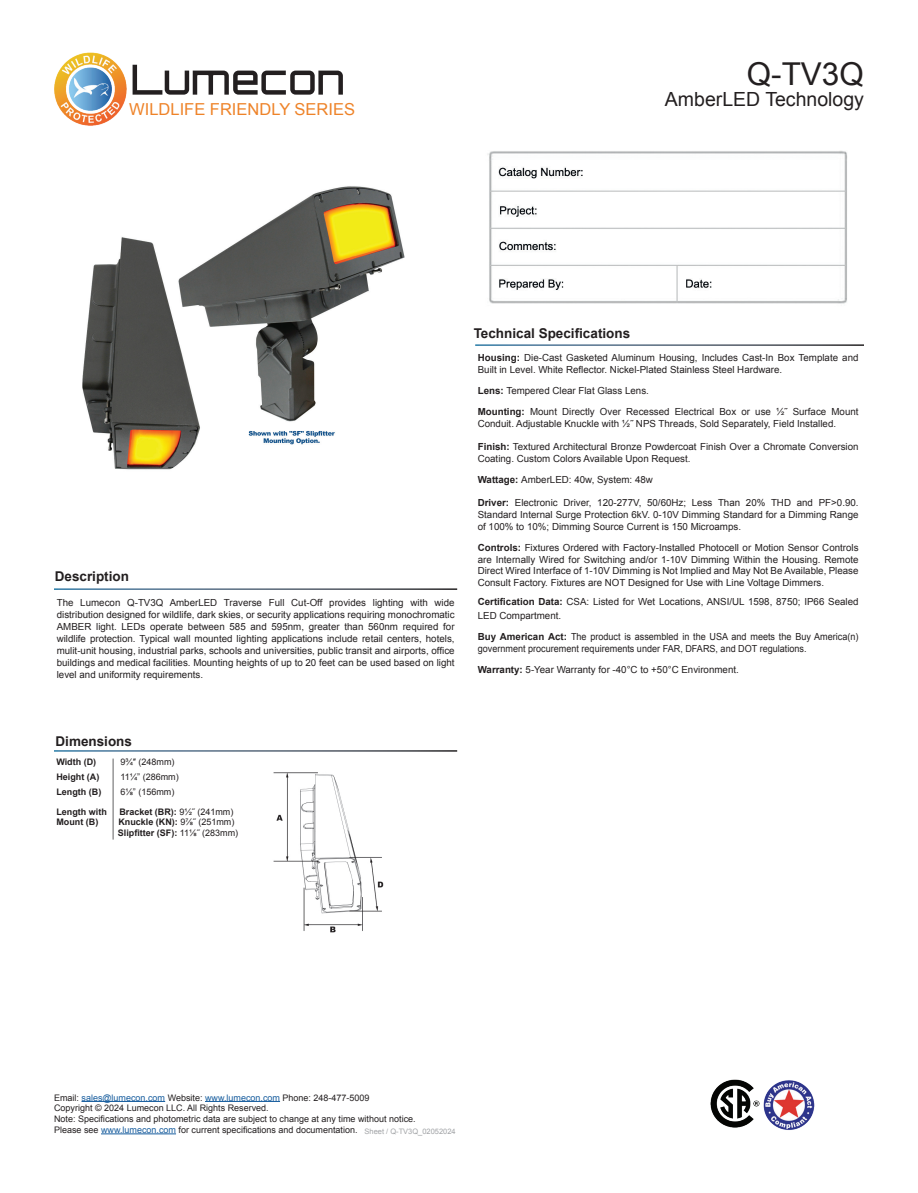
<style>
.page{position:relative;width:918px;height:1193px;background:#fff}
.page>*{position:absolute;margin:0;border:0;box-sizing:border-box;transform-origin:0 0}
.t1{font:31.5px "Arial";color:#231f20}
.t2{font:19.5px "Arial";color:#231f20}
.t3{font:16.5px "Arial";color:#ee8329}
.t4{font:700 13.5px "Arial";color:#231f20}
.t5{font:9.75px/11.7px "Arial";color:#231f20}
.t6{font:9.75px/11.7px "Arial";color:#231f20;scale:.93 1}
.t7{font:9px/10.8px "Arial";color:#231f20}
.t8{font:700 9px/10.8px "Arial";color:#231f20}
.t9{font:7.5px "Arial";color:#a1a3a6}
.s1{font-weight:700}
.s2{font-weight:400}
.s3{color:#175d9e}
</style>
<div class="page">
<img style="left:273px;top:772px;width:111px;height:161px">
<img style="left:82px;top:186px;width:323px;height:284px">
<img style="left:487px;top:151px;width:360px;height:153px">
<svg style="left:134px;top:65px;width:209px;height:30px"></svg>
<hr style="left:82px;top:1101px;width:83px;height:1px;background:#175d9e">
<hr style="left:205px;top:1101px;width:75px;height:1px;background:#175d9e">
<hr style="left:101px;top:1133px;width:75px;height:1px;background:#175d9e">
<img style="left:54px;top:52px;width:80px;height:74px">
<hr style="left:113px;top:758px;width:1px;height:81px;background:#626163">
<img style="left:764px;top:1080px;width:50px;height:50px">
<img style="left:710px;top:1079px;width:50px;height:49px">
<h3 class="t3" style="left:129px;top:98px;width:227px">WILDLIFE FRIENDLY SERIES</h3>
<h1 class="t1" style="left:747px;top:53px;width:119px">Q-TV3Q</h1>
<h2 class="t2" style="left:665px;top:86px;width:201px">AmberLED Technology</h2>
<h3 class="t4" style="left:55px;top:567px;width:76px">Description</h3>
<p class="t5" style="left:57px;top:596px;width:399px;text-align:justify">The Lumecon Q-TV3Q AmberLED Traverse Full Cut-Off provides lighting with wide distribution designed for wildlife, dark skies, or security applications requiring monochromatic AMBER light. LEDs operate between 585 and 595nm, greater than 560nm required for wildlife protection. Typical wall mounted lighting applications include retail centers, hotels, mulit-unit housing, industrial parks, schools and universities, public transit and airports, office buildings and medical facilities. Mounting heights of up to 20 feet can be used based on light level and uniformity requirements.</p>
<h3 class="t4" style="left:474px;top:324px;width:158px">Technical Specifications</h3>
<p class="t5" style="left:478px;top:352px;width:382px"><span class="s1">Housing:</span> Die-Cast Gasketed Aluminum Housing, Includes Cast-In Box Template and<br>Built in Level. White Reflector. Nickel-Plated Stainless Steel Hardware.</p>
<p class="t5" style="left:478px;top:380px;width:382px;line-height:21px"><span class="s1">Lens:</span> Tempered Clear Flat Glass Lens.<br><span class="s1">Mounting:</span> Mount Directly Over Recessed Electrical Box or use ½˝ Surface Mount</p>
<p class="t5" style="left:478px;top:417px;width:360px">Conduit. Adjustable Knuckle with ½˝ NPS Threads, Sold Separately, Field Installed.</p>
<p class="t5" style="left:478px;top:441px;width:382px"><span class="s1">Finish:</span> Textured Architectural Bronze Powdercoat Finish Over a Chromate Conversion<br>Coating. Custom Colors Available Upon Request.</p>
<p class="t5" style="left:478px;top:474px;width:177px"><span class="s1">Wattage:</span> AmberLED: 40w, System: 48w</p>
<p class="t5" style="left:478px;top:497px;width:382px;text-align:justify"><span class="s1">Driver:</span> Electronic Driver, 120-277V, 50/60Hz; Less Than 20% THD and PF&gt;0.90.<br>Standard Internal Surge Protection 6kV. 0-10V Dimming Standard for a Dimming Range of 100% to 10%; Dimming Source Current is 150 Microamps.</p>
<p class="t5" style="left:478px;top:541px;width:382px;text-align:justify"><span class="s1">Controls:</span> Fixtures Ordered with Factory-Installed Photocell or Motion Sensor Controls are Internally Wired for Switching and/or 1-10V Dimming Within the Housing. Remote Direct Wired Interface of 1-10V Dimming is Not Implied and May Not Be Available, Please Consult Factory. Fixtures are NOT Designed for Use with Line Voltage Dimmers.</p>
<p class="t5" style="left:478px;top:595px;width:382px;line-height:13.5px"><span class="s1">Certification Data:</span> CSA: Listed for Wet Locations, ANSI/UL 1598, 8750; IP66 Sealed<br>LED Compartment.</p>
<p class="t6" style="left:478px;top:630px;width:411px"><span class="s1">Buy American Act:</span> The product is assembled in the USA and meets the Buy America(n) government procurement requirements under FAR, DFARS, and DOT regulations.</p>
<p class="t5" style="left:478px;top:663px;width:263px"><span class="s1">Warranty:</span> 5-Year Warranty for -40°C to +50°C Environment.</p>
<h3 class="t4" style="left:56px;top:732px;width:78px">Dimensions</h3>
<p class="t8" style="left:56px;top:757px;width:41px">Width (D)</p>
<p class="t7" style="left:120px;top:756px;width:56px">9¾″ (248mm)</p>
<p class="t8" style="left:56px;top:772px;width:44px">Height (A)</p>
<p class="t7" style="left:120px;top:771px;width:60px">11¼” (286mm)</p>
<p class="t8" style="left:56px;top:787px;width:46px">Length (B)</p>
<p class="t7" style="left:120px;top:786px;width:56px">6⅛” (156mm)</p>
<p class="t8" style="left:56px;top:806px;width:52px">Length with</p>
<p class="t8" style="left:119px;top:806px;width:116px">Bracket (BR): <span class="s2">9½˝ (241mm)</span></p>
<p class="t8" style="left:56px;top:817px;width:43px">Mount (B)</p>
<p class="t8" style="left:118px;top:817px;width:122px">Knuckle (KN): <span class="s2">9⅞˝ (251mm)<br></span>Slipfitter (SF): <span class="s2">11⅛˝ (283mm)</span></p>
<p class="t7" style="left:54px;top:1092px;width:363px">Email: <span class="s3">sales@lumecon.com</span> Website: <span class="s3">www.lumecon.com</span> Phone: 248-477-5009<br>Copyright © 2024 Lumecon LLC. All Rights Reserved.<br>Note: Specifications and photometric data are subject to change at any time without notice.<br>Please see <span class="s3">www.lumecon.com</span> for current specifications and documentation.</p>
<p class="t9" style="left:364px;top:1126px;width:93px">Sheet / Q-TV3Q_02052024</p>
</div>
